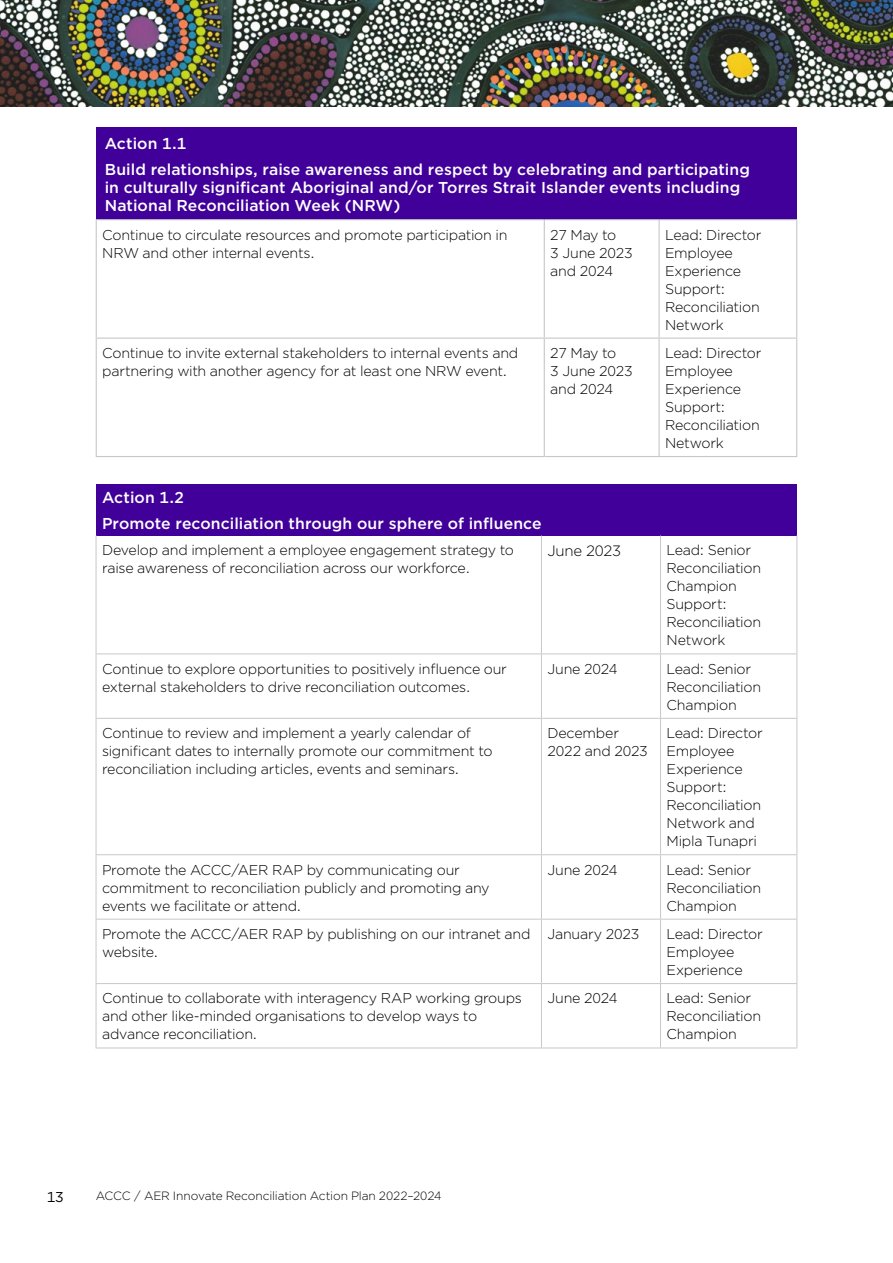
<style>
.page{position:relative;width:893px;height:1263px;background:#fff}
.page>*{position:absolute;margin:0;border:0;box-sizing:border-box;transform-origin:0 0}
.t1{font:500 15.75px/26.5px "Gotham";letter-spacing:.005em;color:#fff}
.t2{font:300 15px "Gotham";letter-spacing:-.015em;color:#000}
.t3{font:300 14.25px/18px "Gotham";letter-spacing:-.02em;color:#000}
.t4{font:14.25px "Gotham";color:#000}
.t5{font:300 12px "Gotham";letter-spacing:-.015em;color:#000}
</style>
<div class="page">
<div style="left:96px;top:128px;width:701px;height:92px;background:#410099"></div>
<hr style="left:96px;top:220px;width:1px;height:118px;background:#c7c8ca">
<hr style="left:96px;top:339px;width:1px;height:117px;background:#c7c8ca">
<hr style="left:96px;top:219px;width:448px;height:1px;background:#c7c8ca">
<hr style="left:96px;top:338px;width:448px;height:1px;background:#c7c8ca">
<hr style="left:96px;top:456px;width:448px;height:1px;background:#c7c8ca">
<hr style="left:544px;top:220px;width:1px;height:118px;background:#c7c8ca">
<hr style="left:544px;top:339px;width:1px;height:117px;background:#c7c8ca">
<hr style="left:658px;top:220px;width:2px;height:118px;background:#c7c8ca">
<hr style="left:796px;top:220px;width:1px;height:118px;background:#c7c8ca">
<hr style="left:658px;top:339px;width:2px;height:117px;background:#c7c8ca">
<hr style="left:796px;top:339px;width:1px;height:117px;background:#c7c8ca">
<hr style="left:544px;top:219px;width:115px;height:1px;background:#c7c8ca">
<hr style="left:659px;top:219px;width:138px;height:1px;background:#c7c8ca">
<hr style="left:544px;top:338px;width:115px;height:1px;background:#c7c8ca">
<hr style="left:659px;top:338px;width:138px;height:1px;background:#c7c8ca">
<hr style="left:544px;top:456px;width:115px;height:1px;background:#c7c8ca">
<hr style="left:659px;top:456px;width:138px;height:1px;background:#c7c8ca">
<div style="left:96px;top:484px;width:701px;height:51px;background:#410099"></div>
<hr style="left:96px;top:1047px;width:445px;height:1px;background:#c7c8ca">
<hr style="left:541px;top:983px;width:119px;height:1px;background:#c7c8ca">
<hr style="left:541px;top:984px;width:1px;height:63px;background:#c7c8ca">
<hr style="left:660px;top:983px;width:137px;height:1px;background:#c7c8ca">
<hr style="left:660px;top:984px;width:1px;height:63px;background:#c7c8ca">
<hr style="left:796px;top:984px;width:1px;height:63px;background:#c7c8ca">
<hr style="left:541px;top:1047px;width:119px;height:1px;background:#c7c8ca">
<hr style="left:660px;top:1047px;width:137px;height:1px;background:#c7c8ca">
<hr style="left:96px;top:535px;width:1px;height:118px;background:#c7c8ca">
<hr style="left:541px;top:535px;width:1px;height:118px;background:#c7c8ca">
<hr style="left:660px;top:535px;width:1px;height:118px;background:#c7c8ca">
<hr style="left:796px;top:535px;width:1px;height:118px;background:#c7c8ca">
<hr style="left:96px;top:653px;width:445px;height:1px;background:#c7c8ca">
<hr style="left:96px;top:654px;width:1px;height:64px;background:#c7c8ca">
<hr style="left:541px;top:653px;width:119px;height:1px;background:#c7c8ca">
<hr style="left:541px;top:654px;width:1px;height:64px;background:#c7c8ca">
<hr style="left:660px;top:653px;width:137px;height:1px;background:#c7c8ca">
<hr style="left:660px;top:654px;width:1px;height:64px;background:#c7c8ca">
<hr style="left:796px;top:654px;width:1px;height:64px;background:#c7c8ca">
<hr style="left:96px;top:718px;width:445px;height:1px;background:#c7c8ca">
<hr style="left:96px;top:719px;width:1px;height:135px;background:#c7c8ca">
<hr style="left:541px;top:718px;width:119px;height:1px;background:#c7c8ca">
<hr style="left:541px;top:719px;width:1px;height:135px;background:#c7c8ca">
<hr style="left:660px;top:718px;width:137px;height:1px;background:#c7c8ca">
<hr style="left:660px;top:719px;width:1px;height:135px;background:#c7c8ca">
<hr style="left:796px;top:719px;width:1px;height:135px;background:#c7c8ca">
<hr style="left:96px;top:854px;width:445px;height:1px;background:#c7c8ca">
<hr style="left:96px;top:855px;width:1px;height:64px;background:#c7c8ca">
<hr style="left:541px;top:854px;width:119px;height:1px;background:#c7c8ca">
<hr style="left:541px;top:855px;width:1px;height:64px;background:#c7c8ca">
<hr style="left:660px;top:854px;width:137px;height:1px;background:#c7c8ca">
<hr style="left:660px;top:855px;width:1px;height:64px;background:#c7c8ca">
<hr style="left:796px;top:855px;width:1px;height:64px;background:#c7c8ca">
<hr style="left:96px;top:919px;width:1px;height:64px;background:#c7c8ca">
<hr style="left:541px;top:919px;width:1px;height:64px;background:#c7c8ca">
<hr style="left:660px;top:919px;width:1px;height:64px;background:#c7c8ca">
<hr style="left:796px;top:919px;width:1px;height:64px;background:#c7c8ca">
<hr style="left:96px;top:984px;width:1px;height:63px;background:#c7c8ca">
<hr style="left:96px;top:919px;width:445px;height:1px;background:#c7c8ca">
<hr style="left:541px;top:919px;width:119px;height:1px;background:#c7c8ca">
<hr style="left:660px;top:919px;width:137px;height:1px;background:#c7c8ca">
<hr style="left:96px;top:983px;width:445px;height:1px;background:#c7c8ca">
<img style="left:0;top:0;width:893px;height:106px">
<p class="t1" style="left:105px;top:130px;width:647px">Action 1.1<br>Build relationships, raise awareness and respect by celebrating and participating</p>
<p class="t1" style="left:105px;top:178px;width:637px;line-height:18px">in culturally significant Aboriginal and/or Torres Strait Islander events including<br>National Reconciliation Week (NRW)</p>
<p class="t3" style="left:102px;top:225px;width:407px">Continue to circulate resources and promote participation in<br>NRW and other internal events.</p>
<p class="t3" style="left:550px;top:225px;width:84px">27 May to<br>3 June 2023 and 2024</p>
<p class="t3" style="left:665px;top:225px;width:98px">Lead: Director<br>Employee<br>Experience<br>Support:<br>Reconciliation<br>Network</p>
<p class="t3" style="left:102px;top:344px;width:418px">Continue to invite external stakeholders to internal events and partnering with another agency for at least one NRW event.</p>
<p class="t3" style="left:550px;top:344px;width:84px">27 May to<br>3 June 2023 and 2024</p>
<p class="t3" style="left:665px;top:344px;width:98px">Lead: Director<br>Employee<br>Experience<br>Support:<br>Reconciliation<br>Network</p>
<p class="t1" style="left:102px;top:484px;width:441px">Action 1.2<br>Promote reconciliation through our sphere of influence</p>
<p class="t3" style="left:102px;top:541px;width:413px">Develop and implement a employee engagement strategy to raise awareness of reconciliation across our workforce.</p>
<p class="t2" style="left:547px;top:541px;width:75px">June 2023</p>
<p class="t3" style="left:666px;top:541px;width:96px">Lead: Senior<br>Reconciliation<br>Champion<br>Support:<br>Reconciliation<br>Network</p>
<p class="t3" style="left:102px;top:659px;width:406px">Continue to explore opportunities to positively influence our external stakeholders to drive reconciliation outcomes.</p>
<p class="t3" style="left:547px;top:659px;width:71px">June 2024</p>
<p class="t3" style="left:666px;top:659px;width:96px">Lead: Senior<br>Reconciliation<br>Champion</p>
<p class="t3" style="left:102px;top:724px;width:392px">Continue to review and implement a yearly calendar of significant dates to internally promote our commitment to reconciliation including articles, events and seminars.</p>
<p class="t3" style="left:547px;top:724px;width:102px">December<br>2022 and 2023</p>
<p class="t3" style="left:666px;top:724px;width:98px">Lead: Director<br>Employee<br>Experience<br>Support:<br>Reconciliation<br>Network and<br>Mipla Tunapri</p>
<p class="t3" style="left:102px;top:860px;width:389px">Promote the ACCC/AER RAP by communicating our commitment to reconciliation publicly and promoting any events we facilitate or attend.</p>
<p class="t3" style="left:547px;top:860px;width:71px">June 2024</p>
<p class="t3" style="left:666px;top:860px;width:96px">Lead: Senior<br>Reconciliation<br>Champion</p>
<p class="t3" style="left:102px;top:925px;width:430px">Promote the ACCC/AER RAP by publishing on our intranet and website.</p>
<p class="t3" style="left:547px;top:925px;width:93px">January 2023</p>
<p class="t3" style="left:666px;top:925px;width:98px">Lead: Director<br>Employee<br>Experience</p>
<p class="t3" style="left:102px;top:989px;width:421px">Continue to collaborate with interagency RAP working groups and other like-minded organisations to develop ways to advance reconciliation.</p>
<p class="t3" style="left:547px;top:989px;width:71px">June 2024</p>
<p class="t3" style="left:666px;top:989px;width:96px">Lead: Senior<br>Reconciliation<br>Champion</p>
<p class="t4" style="left:47px;top:1188px;width:19px">13</p>
<p class="t5" style="left:96px;top:1188px;width:347px">ACCC / AER Innovate Reconciliation Action Plan 2022–2024</p>
</div>
